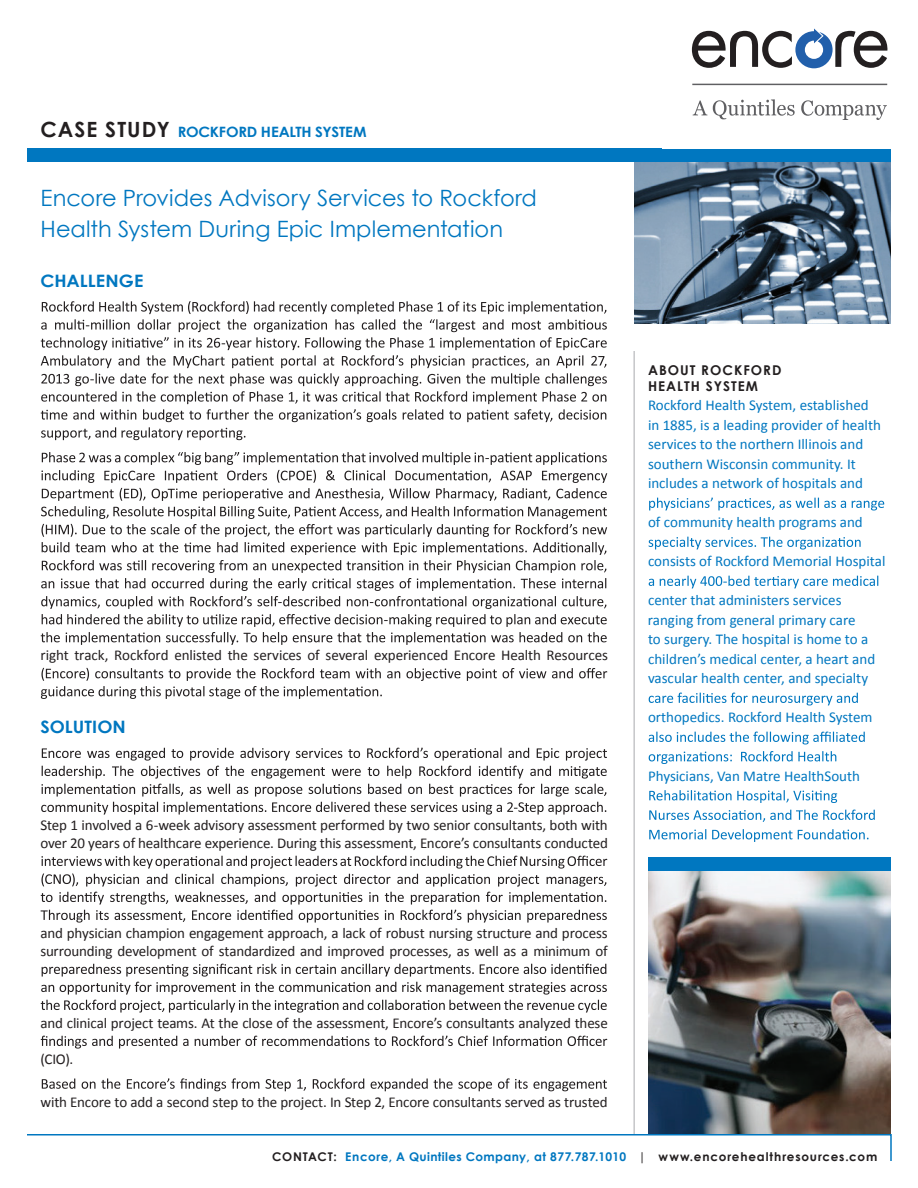
<style>
.page{position:relative;width:918px;height:1188px;background:#fff}
.page>*{position:absolute;margin:0;border:0;box-sizing:border-box;transform-origin:0 0}
.t1{font:22.5px/31.5px "Century Gothic";color:#0077c0}
.t2{font:700 17.1px "Century Gothic";color:#0077c0;scale:1.05 1}
.t3{font:15px/18px "Calibri";letter-spacing:-.01em;color:#231f20}
.t4{font:15px/19.5px "Calibri";color:#0077c0}
.t5{font:700 14.25px "Century Gothic";letter-spacing:-.015em;color:#0077c0;scale:1.05 1}
.t6{font:700 13.5px/16.2px "Century Gothic";letter-spacing:.075em;color:#231f20}
.t7{font:700 12px "Century Gothic";letter-spacing:.05em;color:#0077c0}
.s1{font-size:21px;color:#231f20}
.s2{color:#231f20}
.s3{font-weight:400;color:#231f20}
</style>
<div class="page">
<svg style="left:649px;top:498px;width:235px;height:12px"></svg>
<svg style="left:649px;top:537px;width:212px;height:12px"></svg>
<svg style="left:649px;top:576px;width:229px;height:12px"></svg>
<svg style="left:649px;top:693px;width:209px;height:12px"></svg>
<svg style="left:649px;top:732px;width:216px;height:12px"></svg>
<svg style="left:649px;top:751px;width:187px;height:13px"></svg>
<svg style="left:649px;top:790px;width:188px;height:13px"></svg>
<svg style="left:649px;top:810px;width:226px;height:12px"></svg>
<svg style="left:649px;top:829px;width:220px;height:13px"></svg>
<svg style="left:27px;top:1133px;width:865px;height:28px"></svg>
<div style="left:27px;top:148px;width:864px;height:14px;background:#0077c0"></div>
<svg style="left:41px;top:301px;width:566px;height:139px"></svg>
<svg style="left:41px;top:452px;width:566px;height:193px"></svg>
<svg style="left:41px;top:668px;width:566px;height:31px"></svg>
<svg style="left:41px;top:748px;width:566px;height:67px"></svg>
<svg style="left:41px;top:856px;width:566px;height:67px"></svg>
<svg style="left:41px;top:964px;width:566px;height:49px"></svg>
<svg style="left:41px;top:1036px;width:566px;height:13px"></svg>
<svg style="left:42px;top:1078px;width:565px;height:13px"></svg>
<hr style="left:634px;top:351px;width:1px;height:783px;background:#a8a9ad">
<img style="left:634px;top:162px;width:257px;height:162px">
<img style="left:648px;top:871px;width:243px;height:263px">
<div style="left:648px;top:857px;width:243px;height:14px;background:#0077c0"></div>
<hr style="left:692px;top:84px;width:195px;height:1px;background:#5f5f62">
<svg style="left:692px;top:29px;width:196px;height:39px"></svg>
<svg style="left:693px;top:100px;width:14px;height:15px"></svg>
<svg style="left:713px;top:99px;width:82px;height:20px"></svg>
<svg style="left:801px;top:100px;width:86px;height:20px"></svg>
<p class="t5" style="left:40px;top:123px;width:312px"><span class="s1">CASE STUDY</span> ROCKFORD HEALTH SYSTEM</p>
<h1 class="t1" style="left:40px;top:182px;width:498px">Encore Provides Advisory Services to Rockford<br>Health System During Epic Implementation</h1>
<p class="t2" style="left:40px;top:270px;width:99px">CHALLENGE</p>
<p class="t3" style="left:40px;top:646px;width:569px">right track, Rockford enlisted the services of several experienced Encore Health Resources</p>
<p class="t2" style="left:40px;top:716px;width:83px">SOLUTION</p>
<p class="t3" style="left:40px;top:815px;width:569px">Step 1 involved a 6-week advisory assessment performed by two senior consultants, both with over 20 years of healthcare experience. During this assessment, Encore’s consultants conducted</p>
<p class="t3" style="left:40px;top:923px;width:569px">and physician champion engagement approach, a lack of robust nursing structure and process surrounding development of standardized and improved processes, as well as a minimum of</p>
<p class="t3" style="left:40px;top:1013px;width:569px">and clinical project teams. At the close of the assessment, Encore’s consultants analyzed these</p>
<p class="t3" style="left:40px;top:1049px;width:34px">(CIO).</p>
<p class="t3" style="left:40px;top:1092px;width:569px">with Encore to add a second step to the project. In Step 2, Encore consultants served as trusted</p>
<p class="t6" style="left:648px;top:361px;width:135px">ABOUT ROCKFORD<br>HEALTH SYSTEM</p>
<p class="t4" style="left:648px;top:395px;width:234px">Rockford Health System, established in 1885, is a leading provider of health services to the northern Illinois and southern Wisconsin community. It includes a network of hospitals and</p>
<p class="t4" style="left:648px;top:512px;width:216px">of community health programs and</p>
<p class="t4" style="left:648px;top:551px;width:239px">consists of Rockford Memorial Hospital</p>
<p class="t4" style="left:648px;top:590px;width:229px">center that administers services ranging from general primary care<br>to surgery. The hospital is home to a children’s medical center, a heart and vascular health center, and specialty</p>
<p class="t4" style="left:648px;top:707px;width:226px">orthopedics. Rockford Health System</p>
<p class="t4" style="left:648px;top:765px;width:214px">Physicians, Van Matre HealthSouth</p>
<p class="t7" style="left:272px;top:1149px;width:607px"><span class="s2">CONTACT:</span> Encore, A Quintiles Company, at 877.787.1010 <span class="s3">|</span> <span class="s2">www.encorehealthresources.com</span></p>
</div>
